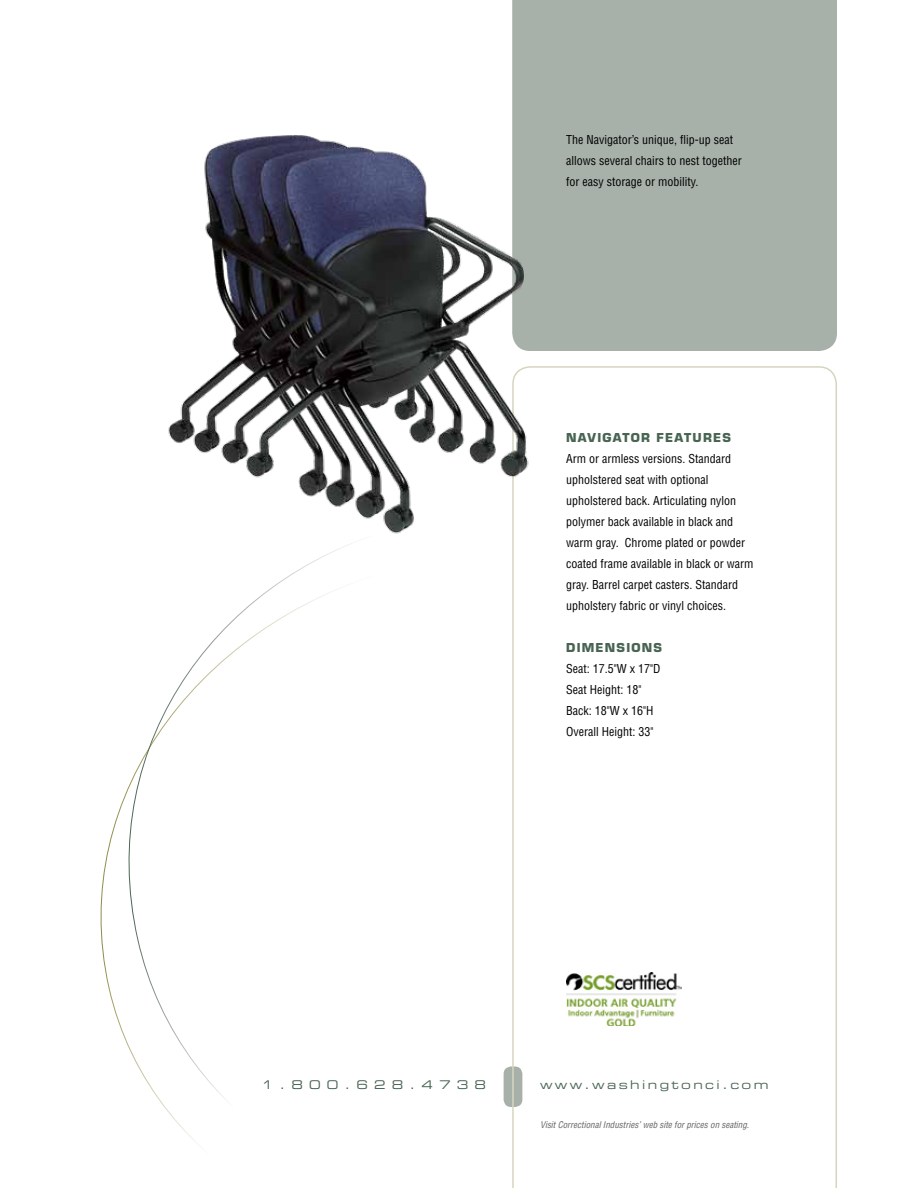
<style>
.page{position:relative;width:918px;height:1188px;background:#fff}
.page>*{position:absolute;margin:0;border:0;box-sizing:border-box;transform-origin:0 0}
.t1{font:condensed 12px/21px "Helvetica";color:#000}
.t2{font:700 12px "Eurostile";letter-spacing:.1em;color:#486453}
.t3{font:12px "Eurostile Extended Two";letter-spacing:.2em;color:#486453}
.t4{font:12px "Eurostile Extended Two";letter-spacing:.51em;color:#486453}
.t5{font:italic condensed 9px "Helvetica";color:#636568}
</style>
<div class="page">
<svg style="left:100px;top:554px;width:238px;height:591px"></svg>
<div style="left:504px;top:1066px;width:18px;height:41px;background:#a7b0a9;border-radius:8px"></div>
<div style="left:512px;top:0;width:325px;height:351px;background:#a7b0a9"></div>
<svg style="left:512px;top:366px;width:325px;height:822px"></svg>
<img style="left:168px;top:107px;width:397px;height:447px">
<img style="left:566px;top:972px;width:115px;height:54px">
<p class="t1" style="left:566px;top:129px;width:177px">The Navigator’s unique, flip-up seat allows several chairs to nest together for easy storage or mobility.</p>
<p class="t2" style="left:566px;top:430px;width:166px">NAVIGATOR FEATURES</p>
<p class="t1" style="left:566px;top:448px;width:189px">Arm or armless versions. Standard upholstered seat with optional upholstered back. Articulating nylon polymer back available in black and warm gray. Chrome plated or powder coated frame available in black or warm gray. Barrel carpet casters. Standard upholstery fabric or vinyl choices.</p>
<p class="t2" style="left:566px;top:640px;width:97px">DIMENSIONS</p>
<p class="t1" style="left:566px;top:658px;width:96px">Seat: 17.5"W x 17"D<br>Seat Height: 18"<br>Back: 18"W x 16"H<br>Overall Height: 33"</p>
<p class="t4" style="left:262px;top:1077px;width:226px">1.800.628.4738</p>
<p class="t3" style="left:540px;top:1077px;width:230px">www.washingtonci.com</p>
<p class="t5" style="left:540px;top:1119px;width:211px">Visit Correctional Industries’ web site for prices on seating.</p>
</div>
